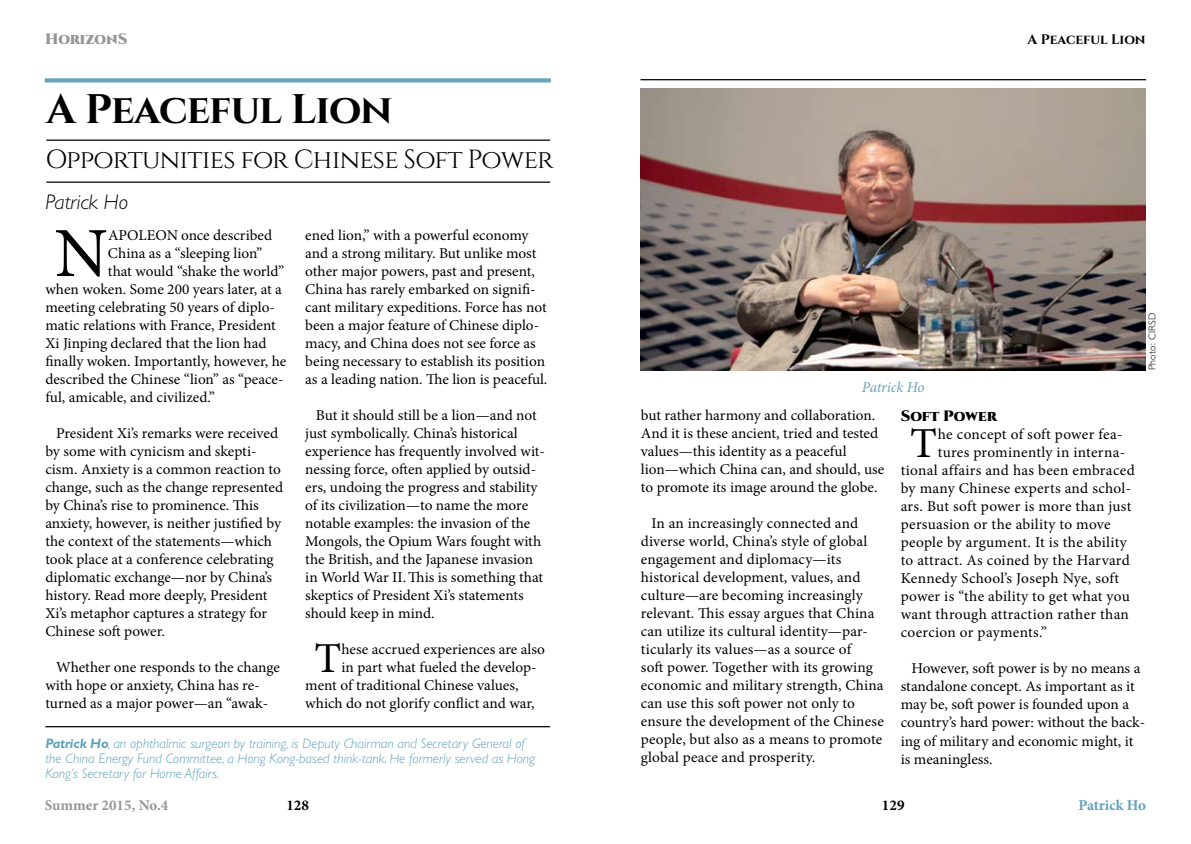
<style>
.page{position:relative;width:1191px;height:844px;background:#fff}
.page>*{position:absolute;margin:0;border:0;box-sizing:border-box;transform-origin:0 0}
.t1{font:70.38px "Minion Pro";color:#000}
.t2{font:42.75px "Minion Pro";color:#000}
.t3{font:700 41.25px "Cinzel";letter-spacing:-.02em;color:#000}
.t4{font:26.25px "Cinzel";letter-spacing:-.03em;color:#000}
.t5{font:italic 300 21.25px "GR Gill Sans";color:#000}
.t6{font:15px/18px "Minion Pro";color:#000}
.t7{font:15px "Minion Pro";letter-spacing:.02em;color:#000}
.t8{font:700 15px "Minion Pro";color:#939598}
.t9{font:900 15px "Cinzel";color:#000}
.t10{font:italic 15px "Minion Pro";letter-spacing:-.01em;color:#6ba3ba}
.t11{font:700 15px "Minion Pro";letter-spacing:-.005em;color:#5fa0bb}
.t12{font:900 15px "Cinzel";color:#939598}
.t13{font:700 15px "Minion Pro";color:#000}
.t14{font:italic 300 13.75px/15px "GR Gill Sans";color:#5fa0bb}
.t15{font:700 13.75px "Cinzel";color:#000}
.t16{font:300 10px "GR Gill Sans";letter-spacing:.03em;color:#000}
.s1{font-weight:700}
</style>
<div class="page">
<hr style="left:640px;top:79px;width:506px;height:1px;background:#000">
<hr style="left:46px;top:139px;width:504px;height:2px;background:#000">
<hr style="left:46px;top:181px;width:504px;height:2px;background:#000">
<svg style="left:45px;top:78px;width:505px;height:4px;background:#75a9bf"></svg>
<hr style="left:45px;top:725px;width:505px;height:2px;background:#000">
<img style="left:641px;top:89px;width:504px;height:281px">
<p class="t12" style="left:45px;top:30px;width:84px">HorizonS</p>
<h3 class="t3" style="left:46px;top:84px;width:348px">A Peaceful Lion</h3>
<h3 class="t4" style="left:45px;top:144px;width:509px">Opportunities for Chinese Soft Power</h3>
<h3 class="t5" style="left:45px;top:189px;width:84px">Patrick Ho</h3>
<h1 class="t1" style="left:55px;top:206px;width:55px">N</h1>
<p class="t6" style="left:108px;top:226px;width:166px">APOLEON once described</p>
<p class="t6" style="left:305px;top:226px;width:244px">ened lion,” with a powerful economy and a strong military. But unlike most other major powers, past and present, China has rarely embarked on signifi&shy;cant military expeditions. Force has not been a major feature of Chinese diplo&shy;macy, and China does not see force as being necessary to establish its position as a leading nation. The lion is peaceful.</p>
<p class="t6" style="left:305px;top:406px;width:241px;text-indent:11px">But it should still be a lion—and not just symbolically. China’s historical experience has frequently involved wit&shy;nessing force, often applied by outsid&shy;ers, undoing the progress and stability of its civilization—to name the more notable examples: the invasion of the Mongols, the Opium Wars fought with the British, and the Japanese invasion in World War II.This is something that skeptics of President Xi’s statements should keep in mind.</p>
<h2 class="t2" style="left:315px;top:630px;width:28px">T</h2>
<p class="t6" style="left:341px;top:640px;width:205px">hese accrued experiences are also</p>
<p class="t6" style="left:108px;top:244px;width:156px">China as a “sleeping lion”</p>
<p class="t6" style="left:108px;top:262px;width:178px">that would “shake the world”</p>
<p class="t6" style="left:45px;top:280px;width:238px">when woken. Some 200 years later, at a</p>
<p class="t6" style="left:45px;top:298px;width:231px">meeting celebrating 50 years of diplo-</p>
<p class="t6" style="left:45px;top:316px;width:232px">matic relations with France, President</p>
<p class="t6" style="left:45px;top:334px;width:223px">Xi Jinping declared that the lion had</p>
<p class="t6" style="left:45px;top:352px;width:242px">finally woken. Importantly, however, he</p>
<p class="t6" style="left:45px;top:370px;width:240px">described the Chinese “lion” as “peace-</p>
<p class="t6" style="left:45px;top:388px;width:171px">ful, amicable, and civilized.”</p>
<p class="t6" style="left:45px;top:424px;width:239px;text-indent:11px">President Xi’s remarks were received by some with cynicism and skepti&shy;cism. Anxiety is a common reaction to change, such as the change represented by China’s rise to prominence. This anxiety, however, is neither justified by the context of the statements—which took place at a conference celebrating diplomatic exchange—nor by China’s history. Read more deeply, President Xi’s metaphor captures a strategy for Chinese soft power.</p>
<p class="t6" style="left:45px;top:658px;width:236px;text-indent:11px">Whether one responds to the change with hope or anxiety, China has re&shy;turned as a major power—an “awak-</p>
<p class="t6" style="left:341px;top:658px;width:196px">in part what fueled the develop-</p>
<p class="t6" style="left:305px;top:676px;width:215px">ment of traditional Chinese values,</p>
<p class="t6" style="left:305px;top:694px;width:231px">which do not glorify conflict and war,</p>
<p class="t14" style="left:45px;top:736px;width:491px"><span class="s1">Patrick Ho</span>, an ophthalmic surgeon by training, is Deputy Chairman and Secretary General of the China Energy Fund Committee, a Hong Kong-based think-tank. He formerly served as Hong<br>Kong’s Secretary for Home Affairs.</p>
<p class="t15" style="left:1027px;top:31px;width:120px">A Peaceful Lion</p>
<p class="t10" style="left:861px;top:376px;width:64px">Patrick Ho</p>
<p class="t16" style="left:1146px;top:370px;width:59px;rotate:-90deg">Photo: CIRSD</p>
<p class="t6" style="left:641px;top:406px;width:245px">but rather harmony and collaboration.<br>And it is these ancient, tried and tested values—this identity as a peaceful lion—which China can, and should, use to promote its image around the globe.</p>
<p class="t6" style="left:641px;top:514px;width:244px;text-indent:11px">In an increasingly connected and diverse world, China’s style of global engagement and diplomacy—its historical development, values, and culture—are becoming increasingly relevant. This essay argues that China can utilize its cultural identity—par&shy;ticularly its values—as a source of<br>soft power. Together with its growing economic and military strength, China can use this soft power not only to ensure the development of the Chinese people, but also as a means to promote global peace and prosperity.</p>
<p class="t9" style="left:900px;top:406px;width:98px">Soft Power</p>
<h2 class="t2" style="left:910px;top:415px;width:28px">T</h2>
<p class="t6" style="left:938px;top:425px;width:186px">he concept of soft power fea-</p>
<p class="t6" style="left:938px;top:443px;width:189px">tures prominently in interna-</p>
<p class="t7" style="left:900px;top:460px;width:235px">tional affairs and has been embraced</p>
<p class="t7" style="left:900px;top:478px;width:232px">by many Chinese experts and schol-</p>
<p class="t6" style="left:900px;top:497px;width:232px">ars. But soft power is more than just</p>
<p class="t6" style="left:900px;top:515px;width:211px">persuasion or the ability to move</p>
<p class="t6" style="left:900px;top:533px;width:227px">people by argument. It is the ability</p>
<p class="t6" style="left:900px;top:551px;width:231px">to attract. As coined by the Harvard</p>
<p class="t6" style="left:900px;top:569px;width:220px">Kennedy School’s Joseph Nye, soft</p>
<p class="t6" style="left:900px;top:587px;width:231px">power is “the ability to get what you</p>
<p class="t7" style="left:900px;top:604px;width:230px">want through attraction rather than</p>
<p class="t7" style="left:900px;top:622px;width:148px">coercion or payments.”</p>
<p class="t6" style="left:900px;top:659px;width:246px;text-indent:11px">However, soft power is by no means a standalone concept. As important as it may be, soft power is founded upon a country’s hard power: without the back&shy;ing of military and economic might, it is meaningless.</p>
<p class="t8" style="left:45px;top:794px;width:125px">Summer 2015, No.4</p>
<p class="t13" style="left:882px;top:794px;width:24px">129</p>
<p class="t13" style="left:286px;top:793px;width:24px">128</p>
<p class="t11" style="left:1078px;top:794px;width:69px">Patrick Ho</p>
</div>
